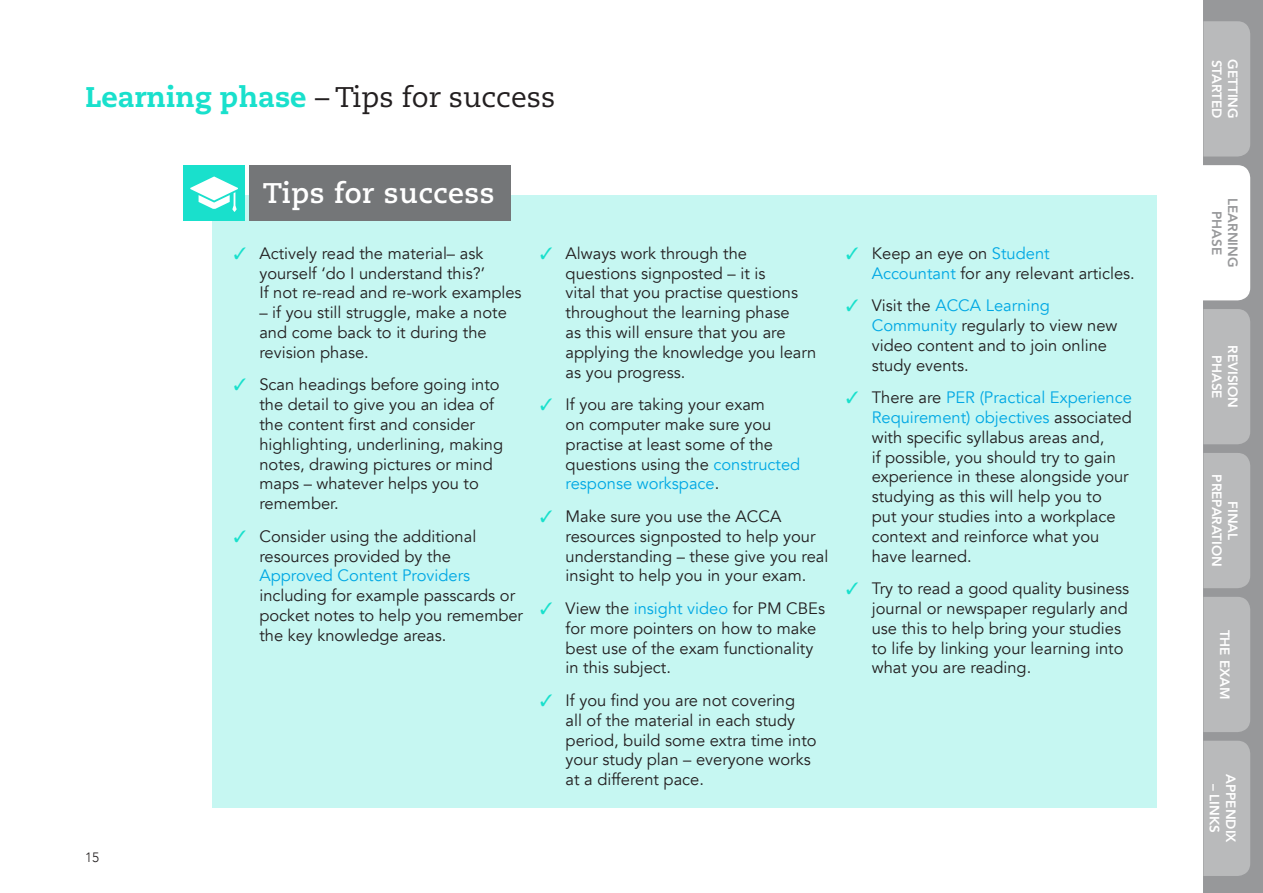
<style>
.page{position:relative;width:1263px;height:893px;background:#fff}
.page>*{position:absolute;margin:0;border:0;box-sizing:border-box;transform-origin:0 0}
.RUNNING_HEADER{font:28.35px "Caecilia";color:#231f20}
.STUDY_TIPS_HEADER{font:700 28.35px "Caecilia";letter-spacing:.02em;color:#fff}
.t1{font:16.5px/19.8px "Avenir";color:#231f20}
.TAB_TITLE{font:800 13.5px/16.2px "Avenir";color:#fff;text-align:center}
.TAB_TITLE-2{font:800 13.5px/16.2px "Avenir";color:#97989a;text-align:center}
.PAGE_NUMBER{font:300 13.5px "Avenir";color:#231f20}
.s1{font-weight:800;color:#19e0cc}
.s2{color:#19e0cc}
.s3{color:#00a8e4}
</style>
<div class="page">
<div style="left:213px;top:196px;width:944px;height:612px;background:#c6f7f2"></div>
<div style="left:249px;top:166px;width:261px;height:55px;background:#747678"></div>
<div style="left:183px;top:166px;width:61px;height:55px;background:#19e0cc"></div>
<svg style="left:190px;top:176px;width:48px;height:36px"></svg>
<div style="left:1203px;top:0;width:60px;height:893px;background:#97989a"></div>
<div style="left:1203px;top:453px;width:47px;height:135px;background:#b9babb"></div>
<div style="left:1203px;top:309px;width:47px;height:135px;background:#b9babb"></div>
<div style="left:1203px;top:21px;width:47px;height:136px;background:#b9babb"></div>
<div style="left:1203px;top:597px;width:47px;height:135px;background:#b9babb"></div>
<div style="left:1203px;top:165px;width:47px;height:135px;background:#fff"></div>
<div style="left:1203px;top:741px;width:47px;height:135px;background:#b9babb"></div>
<p class="RUNNING_HEADER" style="left:85px;top:81px;width:472px"><span class="s1">Learning phase</span> – Tips for success</p>
<p class="PAGE_NUMBER" style="left:85px;top:849px;width:16px">15</p>
<p class="STUDY_TIPS_HEADER" style="left:263px;top:176px;width:233px">Tips for success</p>
<p class="t1" style="left:259px;top:244px;width:264px;text-indent:-26px"><span class="s2">✓</span> Actively read the material– ask yourself ‘do I understand this?’<br>If not re-read and re-work examples</p>
<p class="t1" style="left:259px;top:303px;width:249px">– if you still struggle, make a note and come back to it during the revision phase.</p>
<p class="t1" style="left:259px;top:375px;width:245px;text-indent:-26px"><span class="s2">✓</span> Scan headings before going into the detail to give you an idea of the content first and consider highlighting, underlining, making notes, drawing pictures or mind maps – whatever helps you to remember.</p>
<p class="t1" style="left:259px;top:526px;width:265px;text-indent:-26px"><span class="s2">✓</span> Consider using the additional resources provided by the<br><span class="s3">Approved Content Providers </span>including for example passcards or pocket notes to help you remember the key knowledge areas.</p>
<p class="t1" style="left:566px;top:244px;width:252px;text-indent:-26px"><span class="s2">✓</span> Always work through the questions signposted – it is<br>vital that you practise questions throughout the learning phase<br>as this will ensure that you are applying the knowledge you learn as you progress.</p>
<p class="t1" style="left:566px;top:395px;width:236px;text-indent:-26px"><span class="s2">✓</span> If you are taking your exam<br>on computer make sure you practise at least some of the questions using the <span class="s3">constructed response workspace</span>.</p>
<p class="t1" style="left:566px;top:507px;width:264px;text-indent:-26px"><span class="s2">✓</span> Make sure you use the ACCA resources signposted to help your understanding – these give you real insight to help you in your exam.</p>
<p class="t1" style="left:566px;top:599px;width:261px;text-indent:-26px"><span class="s2">✓</span> View the <span class="s3">insight video</span> for PM CBEs for more pointers on how to make best use of the exam functionality in this subject.</p>
<p class="t1" style="left:566px;top:691px;width:253px;text-indent:-26px"><span class="s2">✓</span> If you find you are not covering<br>all of the material in each study period, build some extra time into your study plan – everyone works at a different pace.</p>
<p class="t1" style="left:872px;top:244px;width:265px;text-indent:-26px"><span class="s2">✓</span> Keep an eye on <span class="s3">Student<br>Accountant</span> for any relevant articles.</p>
<p class="t1" style="left:872px;top:296px;width:247px;text-indent:-26px"><span class="s2">✓</span> Visit the <span class="s3">ACCA Learning<br>Community</span> regularly to view new video content and to join online study events.</p>
<p class="t1" style="left:872px;top:388px;width:262px;text-indent:-26px"><span class="s2">✓</span> There are <span class="s3">PER (Practical Experience<br>Requirement) objectives</span> associated with specific syllabus areas and,<br>if possible, you should try to gain experience in these alongside your studying as this will help you to<br>put your studies into a workplace context and reinforce what you have learned.</p>
<p class="t1" style="left:872px;top:579px;width:259px;text-indent:-26px"><span class="s2">✓</span> Try to read a good quality business journal or newspaper regularly and use this to help bring your studies to life by linking your learning into what you are reading.</p>
<p class="TAB_TITLE" style="left:1225px;top:60px;width:60px;rotate:90deg">STARTED</p>
<p class="TAB_TITLE" style="left:1241px;top:59px;width:61px;rotate:90deg">GETTING</p>
<p class="TAB_TITLE-2" style="left:1241px;top:198px;width:71px;rotate:90deg">LEARNING<br>PHASE</p>
<p class="TAB_TITLE" style="left:1241px;top:345px;width:65px;rotate:90deg">REVISION<br>PHASE</p>
<p class="TAB_TITLE" style="left:1241px;top:474px;width:94px;rotate:90deg">FINAL<br>PREPARATION</p>
<p class="TAB_TITLE" style="left:1233px;top:630px;width:71px;rotate:90deg">THE EXAM</p>
<p class="TAB_TITLE" style="left:1239px;top:774px;width:70px;rotate:90deg">APPENDIX</p>
<p class="TAB_TITLE" style="left:1222px;top:784px;width:51px;rotate:90deg">– LINKS</p>
</div>
